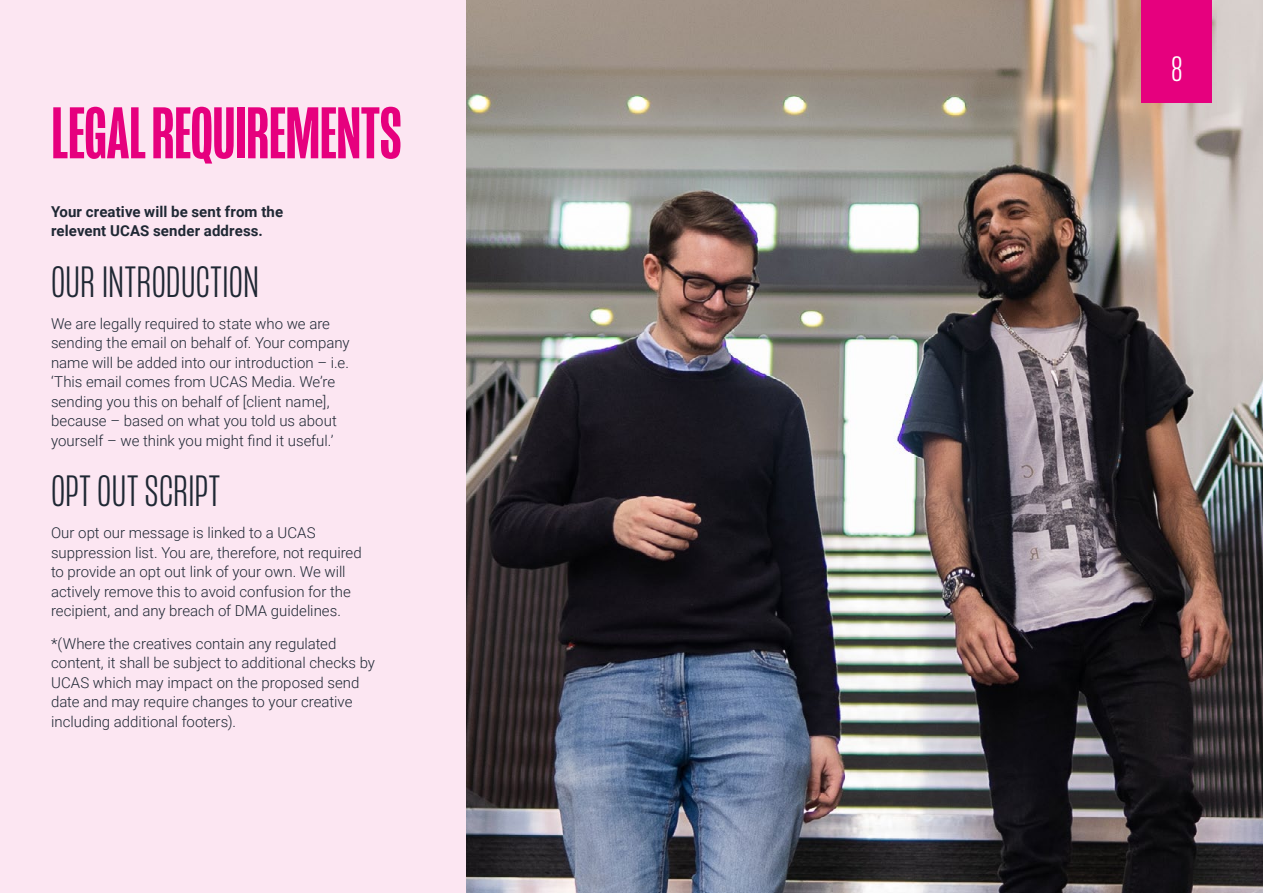
<style>
.page{position:relative;width:1263px;height:893px;background:#fce6f2}
.page>*{position:absolute;margin:0;border:0;box-sizing:border-box;transform-origin:0 0}
.t1{font:500 75px "Mongoose";letter-spacing:-.01em;color:#e6007e}
.t2{font:300 45px "Mongoose";color:#1f2834}
.t3{font:300 36.15px "Mongoose";color:#fff}
.t4{font:300 15px/19.5px "Roboto";color:#1f2834}
.t5{font:700 15px/19.5px "Roboto";letter-spacing:.01em;color:#1f2834}
</style>
<div class="page">
<img style="left:466px;top:0;width:797px;height:893px">
<div style="left:1142px;top:0;width:70px;height:102px;background:#e6007e"></div>
<div style="left:1141px;top:54px;width:71px;height:34px;background:#e6007e"></div>
<h1 class="t1" style="left:51px;top:90px;width:352px">LEGAL REQUIREMENTS</h1>
<p class="t5" style="left:51px;top:201px;width:234px">Your creative will be sent from the relevent UCAS sender address.</p>
<h2 class="t2" style="left:51px;top:256px;width:210px">OUR INTRODUCTION</h2>
<p class="t4" style="left:51px;top:313px;width:300px">We are legally required to state who we are sending the email on behalf of. Your company name will be added into our introduction – i.e. ‘This email comes from UCAS Media. We’re sending you this on behalf of [client name], because – based on what you told us about yourself – we think you might find it useful.’</p>
<h2 class="t2" style="left:51px;top:465px;width:171px">OPT OUT SCRIPT</h2>
<p class="t4" style="left:51px;top:523px;width:312px">Our opt our message is linked to a UCAS suppression list. You are, therefore, not required to provide an opt out link of your own. We will actively remove this to avoid confusion for the recipient, and any breach of DMA guidelines.</p>
<p class="t4" style="left:51px;top:633px;width:325px">*(Where the creatives contain any regulated content, it shall be subject to additional checks by UCAS which may impact on the proposed send date and may require changes to your creative including additional footers).</p>
<h3 class="t3" style="left:1171px;top:48px;width:12px">8</h3>
</div>
